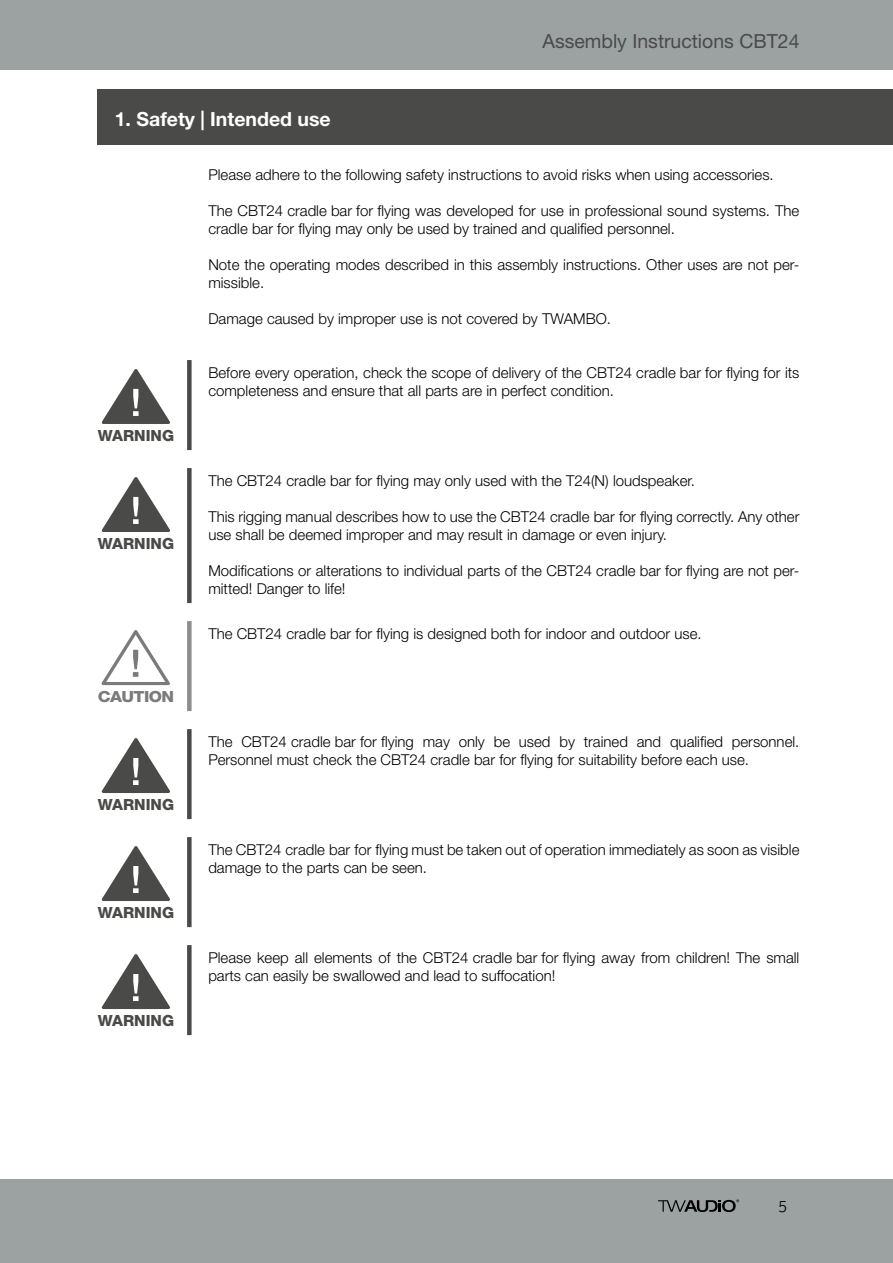
<style>
.page{position:relative;width:893px;height:1263px;background:#fff}
.page>*{position:absolute;margin:0;border:0;box-sizing:border-box;transform-origin:0 0}
.t1{font:19.5px "Helvetica Neue LT Std";color:#4a4a49}
.t2{font:700 19.5px "Helvetica Neue LT Std";color:#fff}
.t3{font:300 16.5px "Lexia";color:#000}
.t4{font:800 15.45px "Helvetica Neue LT Std";color:#4a4a49}
.t5{font:800 15.45px "Helvetica Neue LT Std";letter-spacing:-.035em;color:#7c7b7b;scale:1.11 1}
.t6{font:300 15px/18px "Helvetica Neue LT Std";color:#000}
</style>
<div class="page">
<div style="left:0;top:0;width:893px;height:69px;background:#9ca1a2"></div>
<div style="left:0;top:1179px;width:893px;height:84px;background:#9ca1a2"></div>
<svg style="left:658px;top:1199px;width:81px;height:13px"></svg>
<div style="left:98px;top:89px;width:795px;height:55px;background:#4a4a49"></div>
<div style="left:187px;top:468px;width:5px;height:135px;background:#4a4a49"></div>
<svg style="left:102px;top:477px;width:68px;height:55px"></svg>
<div style="left:187px;top:360px;width:5px;height:90px;background:#4a4a49"></div>
<svg style="left:102px;top:369px;width:68px;height:55px"></svg>
<svg style="left:101px;top:630px;width:69px;height:55px"></svg>
<div style="left:187px;top:621px;width:5px;height:90px;background:#8d8d8d"></div>
<div style="left:187px;top:729px;width:5px;height:90px;background:#4a4a49"></div>
<svg style="left:102px;top:738px;width:68px;height:55px"></svg>
<div style="left:187px;top:837px;width:5px;height:90px;background:#4a4a49"></div>
<svg style="left:102px;top:846px;width:68px;height:55px"></svg>
<div style="left:187px;top:945px;width:5px;height:90px;background:#4a4a49"></div>
<svg style="left:102px;top:954px;width:68px;height:55px"></svg>
<h1 class="t2" style="left:115px;top:107px;width:218px">1. Safety | Intended use</h1>
<h1 class="t1" style="left:542px;top:29px;width:259px">Assembly Instructions CBT24</h1>
<p class="t6" style="left:208px;top:165px;width:567px">Please adhere to the following safety instructions to avoid risks when using accessories.</p>
<p class="t6" style="left:208px;top:201px;width:592px">The CBT24 cradle bar for flying was developed for use in professional sound systems. The cradle bar for flying may only be used by trained and qualified personnel.</p>
<p class="t6" style="left:208px;top:255px;width:593px">Note the operating modes described in this assembly instructions. Other uses are not per&shy;missible.</p>
<p class="t6" style="left:208px;top:309px;width:404px">Damage caused by improper use is not covered by TWAMBO.</p>
<p class="t4" style="left:98px;top:426px;width:78px">WARNING</p>
<p class="t4" style="left:98px;top:534px;width:78px">WARNING</p>
<p class="t5" style="left:98px;top:687px;width:70px">CAUTION</p>
<p class="t4" style="left:98px;top:795px;width:78px">WARNING</p>
<p class="t4" style="left:98px;top:903px;width:78px">WARNING</p>
<p class="t4" style="left:98px;top:1011px;width:78px">WARNING</p>
<p class="t6" style="left:208px;top:363px;width:593px">Before every operation, check the scope of delivery of the CBT24 cradle bar for flying for its completeness and ensure that all parts are in perfect condition.</p>
<p class="t6" style="left:208px;top:471px;width:488px">The CBT24 cradle bar for flying may only used with the T24(N) loudspeaker.</p>
<p class="t6" style="left:208px;top:507px;width:593px">This rigging manual describes how to use the CBT24 cradle bar for flying correctly. Any other use shall be deemed improper and may result in damage or even injury.</p>
<p class="t6" style="left:208px;top:561px;width:593px">Modifications or alterations to individual parts of the CBT24 cradle bar for flying are not per&shy;mitted! Danger to life!</p>
<p class="t6" style="left:208px;top:624px;width:495px">The CBT24 cradle bar for flying is designed both for indoor and outdoor use.</p>
<p class="t6" style="left:208px;top:732px;width:593px">The CBT24 cradle bar for flying may only be used by trained and qualified personnel.<br>Personnel must check the CBT24 cradle bar for flying for suitability before each use.</p>
<p class="t6" style="left:208px;top:840px;width:593px">The CBT24 cradle bar for flying must be taken out of operation immediately as soon as visible damage to the parts can be seen.</p>
<p class="t6" style="left:208px;top:948px;width:593px">Please keep all elements of the CBT24 cradle bar for flying away from children! The small parts can easily be swallowed and lead to suffocation!</p>
<p class="t3" style="left:778px;top:1195px;width:10px">5</p>
</div>
